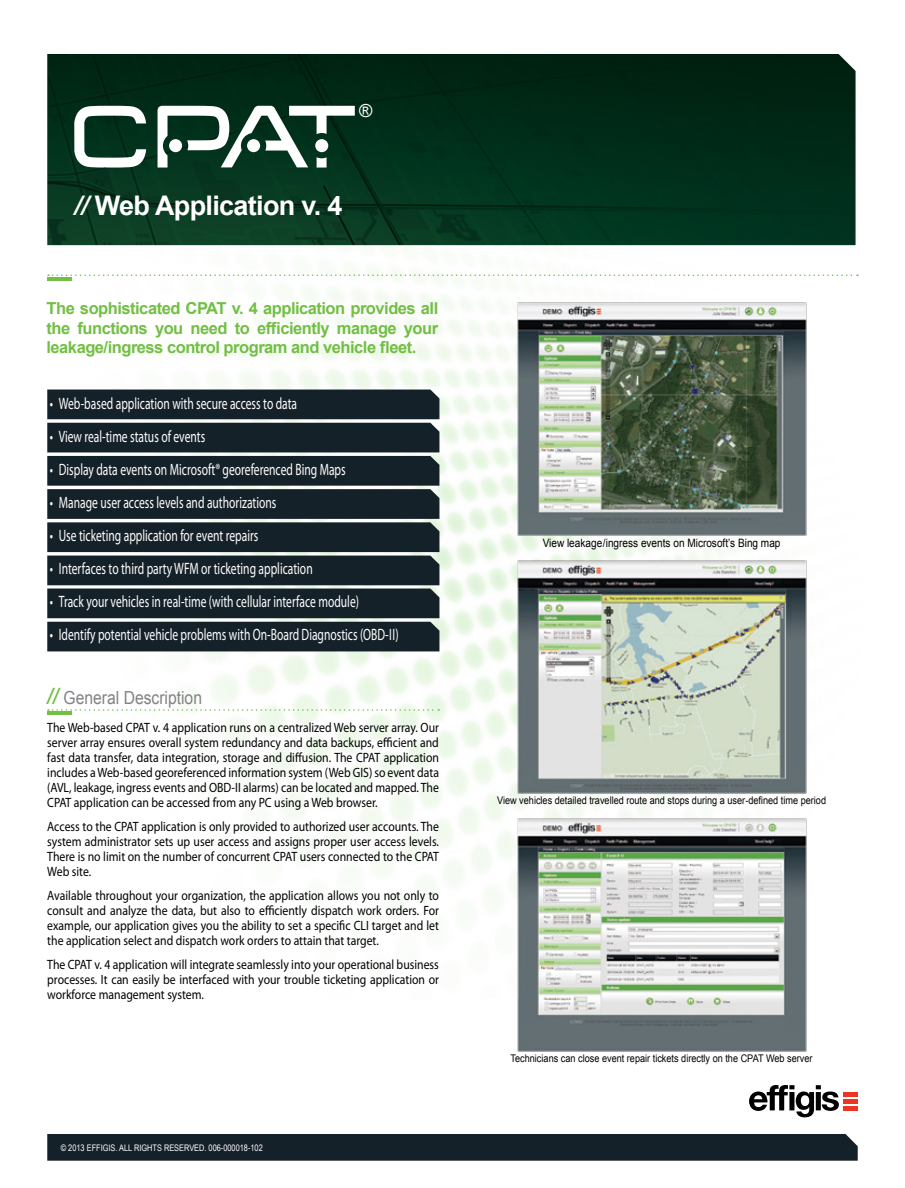
<style>
.page{position:relative;width:905px;height:1188px;background:#fff}
.page>*{position:absolute;margin:0;border:0;box-sizing:border-box;transform-origin:0 0}
.t1{font:700 27px "Arial";letter-spacing:-.025em;color:#fff}
.t2{font:18px "Arial";color:#808285;scale:.87 1}
.t3{font:18px "Arial";color:#fff}
.t4{font:16.5px "Myriad Pro";color:#fff;scale:.7 1}
.t5{font:700 16.5px/19.5px "Arial";letter-spacing:-.03em;color:#72bf44;text-align:justify}
.t6{font:13.5px/15px "Myriad Pro";color:#000;text-align:justify;scale:.87 1}
.t7{font:11.55px "Arial";color:#000;scale:.87 1}
.t8{font:10.5px "Arial";color:#000;scale:.87 1}
.t9{font:9px "Arial Narrow";color:#fff}
.s1{font-style:italic}
.s2{font-weight:700;font-style:italic;font-size:22.5px;color:#72bf44}
</style>
<div class="page">
<img style="left:47px;top:245px;width:402px;height:647px">
<img style="left:47px;top:54px;width:402px;height:191px">
<img style="left:449px;top:54px;width:410px;height:1107px">
<div style="left:47px;top:1134px;width:810px;height:27px;background:#152128"></div>
<svg style="left:74px;top:106px;width:72px;height:62px"></svg>
<svg style="left:157px;top:106px;width:198px;height:62px"></svg>
<div style="left:247px;top:139px;width:13px;height:13px;background:#fff;border-radius:50%"></div>
<svg style="left:48px;top:709px;width:391px;height:2px"></svg>
<hr style="left:47px;top:712px;width:25px;height:3px;background:#72bf44">
<svg style="left:48px;top:274px;width:809px;height:2px"></svg>
<hr style="left:47px;top:277px;width:25px;height:4px;background:#72bf44">
<svg style="left:47px;top:390px;width:392px;height:261px;background:#2a363b"></svg>
<hr style="left:843px;top:1092px;width:14px;height:4px;background:#ee3524">
<hr style="left:843px;top:1099px;width:14px;height:4px;background:#ee3524">
<hr style="left:843px;top:1106px;width:14px;height:4px;background:#ee3524">
<svg style="left:749px;top:1085px;width:89px;height:32px"></svg>
<h2 class="t3" style="left:359px;top:99px;width:15px">®</h2>
<h1 class="t1" style="left:74px;top:188px;width:270px"><span class="s1">//</span> Web Application v. 4</h1>
<p class="t5" style="left:46px;top:299px;width:393px">The sophisticated CPAT v. 4 application provides all the functions you need to efficiently manage your leakage/ingress control program and vehicle fleet.</p>
<p class="t4" style="left:50px;top:394px;width:355px">• Web-based application with secure access to data</p>
<p class="t4" style="left:50px;top:427px;width:224px">• View real-time status of events</p>
<p class="t4" style="left:50px;top:460px;width:424px">• Display data events on Microsoft® georeferenced Bing Maps</p>
<p class="t4" style="left:50px;top:493px;width:325px">• Manage user access levels and authorizations</p>
<p class="t4" style="left:50px;top:526px;width:299px">• Use ticketing application for event repairs</p>
<p class="t4" style="left:50px;top:559px;width:377px">• Interfaces to third party WFM or ticketing application</p>
<p class="t4" style="left:50px;top:592px;width:443px">• Track your vehicles in real-time (with cellular interface module)</p>
<p class="t4" style="left:50px;top:625px;width:500px">• Identify potential vehicle problems with On-Board Diagnostics (OBD-II)</p>
<h2 class="t2" style="left:47px;top:686px;width:179px"><span class="s2">//</span> General Description</h2>
<p class="t6" style="left:47px;top:720px;width:452px">The Web-based CPAT v. 4 application runs on a centralized Web server array. Our server array ensures overall system redundancy and data backups, efficient and fast data transfer, data integration, storage and diffusion. The CPAT application includes a Web-based georeferenced information system (Web GIS) so event data (AVL, leakage, ingress events and OBD-II alarms) can be located and mapped. The CPAT application can be accessed from any PC using a Web browser.</p>
<p class="t6" style="left:47px;top:819px;width:452px">Access to the CPAT application is only provided to authorized user accounts. The system administrator sets up user access and assigns proper user access levels.<br>There is no limit on the number of concurrent CPAT users connected to the CPAT Web site.</p>
<p class="t6" style="left:47px;top:888px;width:452px">Available throughout your organization, the application allows you not only to consult and analyze the data, but also to efficiently dispatch work orders. For example, our application gives you the ability to set a specific CLI target and let the application select and dispatch work orders to attain that target.</p>
<p class="t6" style="left:47px;top:957px;width:452px">The CPAT v. 4 application will integrate seamlessly into your operational business processes. It can easily be interfaced with your trouble ticketing application or workforce management system.</p>
<p class="t9" style="left:61px;top:1141px;width:203px">© 2013 EFFIGIS. ALL RIGHTS RESERVED. 006-000018-102</p>
<p class="t7" style="left:542px;top:535px;width:275px">View leakage/ingress events on Microsoft’s Bing map</p>
<p class="t8" style="left:497px;top:794px;width:379px">View vehicles detailed travelled route and stops during a user-defined time period</p>
<p class="t8" style="left:510px;top:1051px;width:349px">Technicians can close event repair tickets directly on the CPAT Web server</p>
</div>
